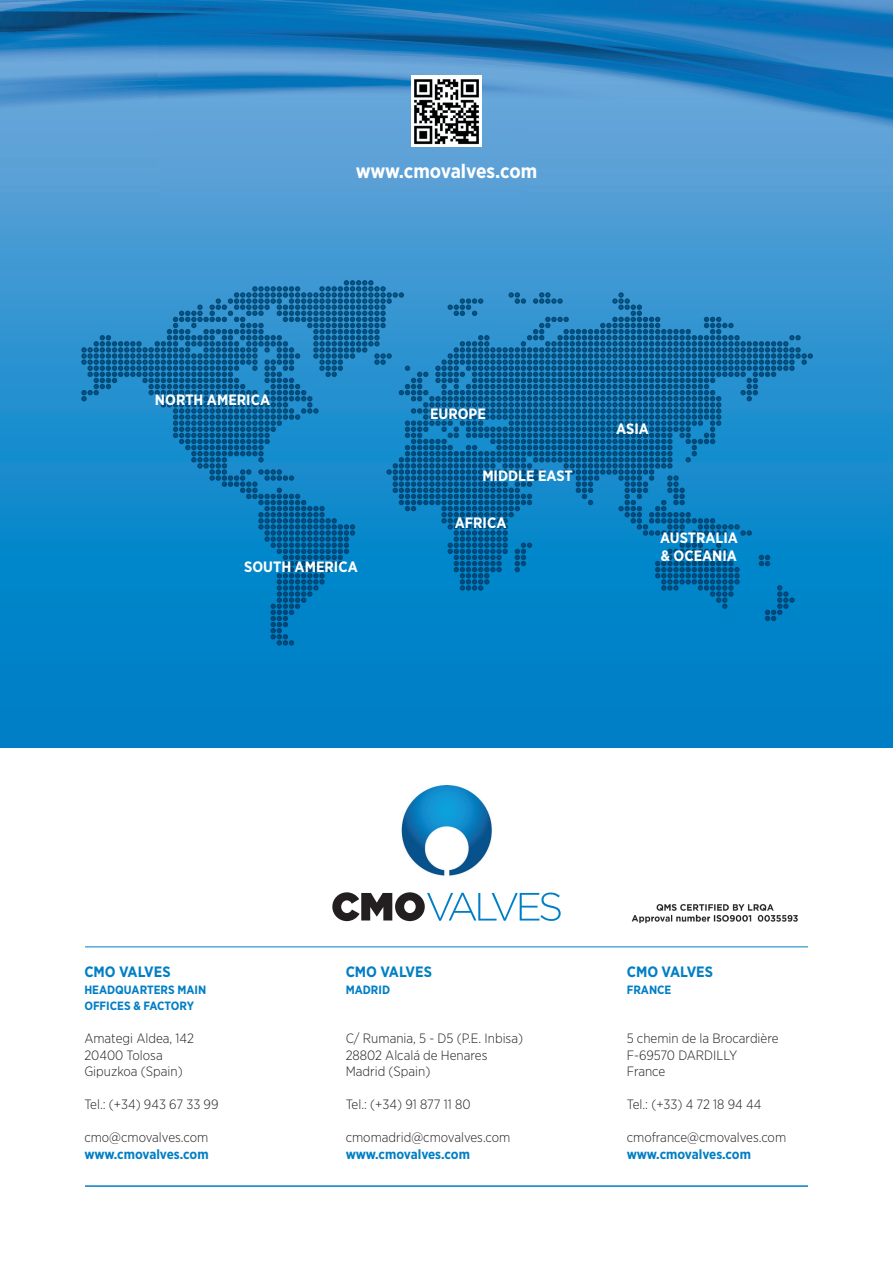
<style>
.page{position:relative;width:893px;height:1263px;background:#fff}
.page>*{position:absolute;margin:0;border:0;box-sizing:border-box;transform-origin:0 0}
.t1{font:700 19.65px "Gotham Narrow";letter-spacing:-.005em;color:#fff}
.t2{font:700 15px/18px "Gotham Narrow";color:#fff}
.t3{font:700 15px "Gotham Narrow";color:#007ec5}
.t4{font:300 13.5px/16.5px "Gotham Narrow";color:#231f20}
.t5{font:700 13.5px "Gotham Narrow";letter-spacing:-.005em;color:#007ec5}
.t6{font:700 12px/16.5px "Gotham Narrow";color:#007ec5}
</style>
<div class="page">
<svg style="left:0;top:208px;width:893px;height:539px;background:#1b8bcc"></svg>
<svg style="left:81px;top:280px;width:732px;height:365px;background:#107cb9"></svg>
<img style="left:0;top:0;width:893px;height:208px">
<img style="left:411px;top:76px;width:71px;height:71px">
<hr style="left:85px;top:946px;width:723px;height:1px;background:#007ec5">
<hr style="left:85px;top:1186px;width:723px;height:1px;background:#007ec5">
<img style="left:401px;top:786px;width:91px;height:90px">
<svg style="left:332px;top:892px;width:229px;height:29px"></svg>
<img style="left:631px;top:904px;width:167px;height:20px">
<h1 class="t1" style="left:356px;top:159px;width:183px">www.cmovalves.com</h1>
<p class="t2" style="left:155px;top:390px;width:117px">NORTH AMERICA</p>
<p class="t2" style="left:244px;top:557px;width:115px">SOUTH AMERICA</p>
<p class="t2" style="left:430px;top:405px;width:57px">EUROPE</p>
<p class="t2" style="left:482px;top:467px;width:92px">MIDDLE EAST</p>
<p class="t2" style="left:455px;top:514px;width:53px">AFRICA</p>
<p class="t2" style="left:616px;top:419px;width:34px">ASIA</p>
<p class="t2" style="left:660px;top:528px;width:79px">AUSTRALIA &amp; OCEANIA</p>
<p class="t3" style="left:84px;top:962px;width:88px">CMO VALVES</p>
<p class="t6" style="left:84px;top:981px;width:123px">HEADQUARTERS MAIN<br>OFFICES &amp; FACTORY</p>
<p class="t4" style="left:84px;top:1030px;width:111px">Amategi Aldea, 142<br>20400 Tolosa<br>Gipuzkoa (Spain)</p>
<p class="t4" style="left:84px;top:1096px;width:136px">Tel.: (+34) 943 67 33 99</p>
<p class="t4" style="left:84px;top:1129px;width:125px">cmo@cmovalves.com</p>
<p class="t5" style="left:84px;top:1145px;width:126px">www.cmovalves.com</p>
<p class="t3" style="left:346px;top:962px;width:88px">CMO VALVES</p>
<p class="t6" style="left:346px;top:981px;width:46px">MADRID</p>
<p class="t4" style="left:346px;top:1030px;width:179px">C/ Rumania, 5 - D5 (P.E. Inbisa)<br>28802 Alcalá de Henares<br>Madrid (Spain)</p>
<p class="t4" style="left:346px;top:1096px;width:126px">Tel.: (+34) 91 877 11 80</p>
<p class="t4" style="left:346px;top:1129px;width:166px">cmomadrid@cmovalves.com</p>
<p class="t5" style="left:346px;top:1145px;width:126px">www.cmovalves.com</p>
<p class="t3" style="left:627px;top:962px;width:88px">CMO VALVES</p>
<p class="t6" style="left:627px;top:981px;width:46px">FRANCE</p>
<p class="t4" style="left:627px;top:1030px;width:153px">5 chemin de la Brocardière<br>F-69570 DARDILLY<br>France</p>
<p class="t4" style="left:627px;top:1096px;width:136px">Tel.: (+33) 4 72 18 94 44</p>
<p class="t4" style="left:627px;top:1129px;width:161px">cmofrance@cmovalves.com</p>
<p class="t5" style="left:627px;top:1145px;width:126px">www.cmovalves.com</p>
</div>
